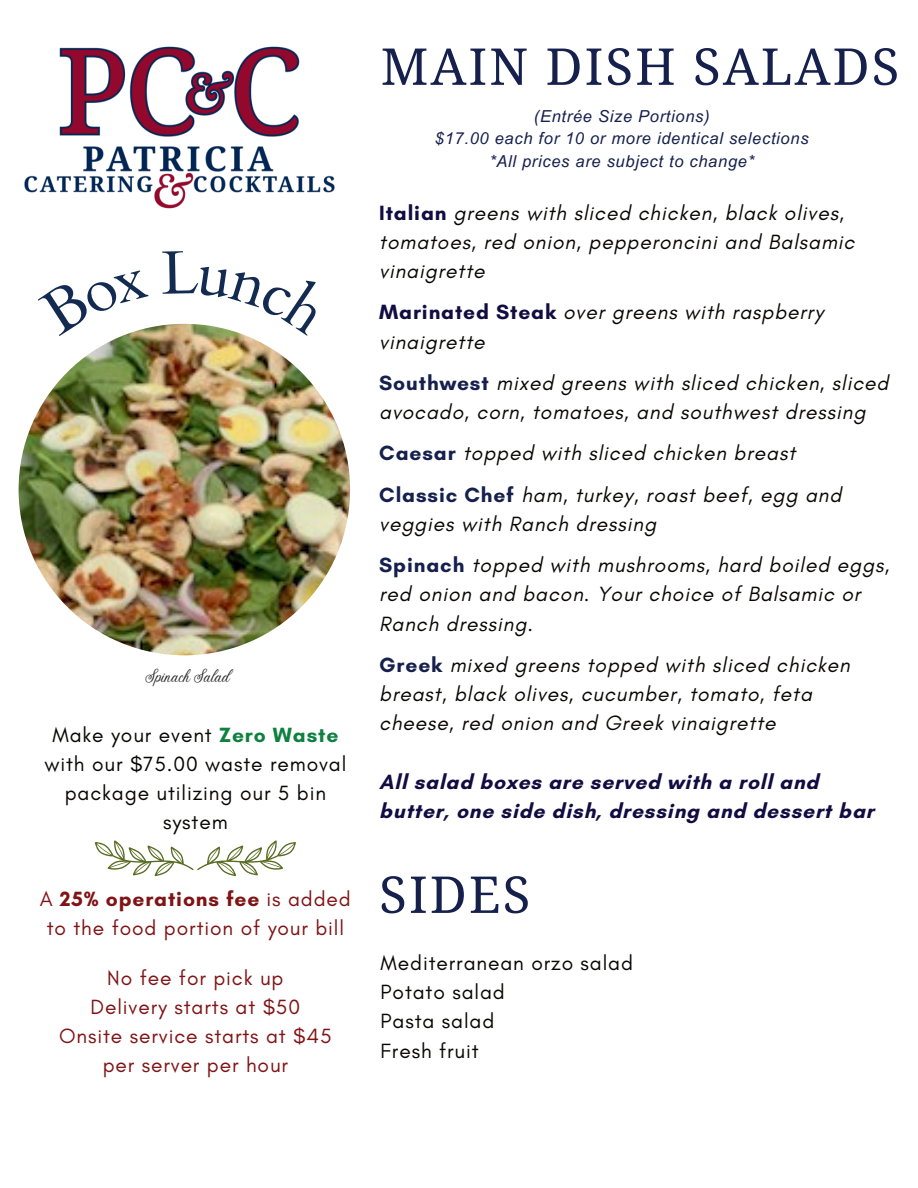
<style>
.page{position:relative;width:918px;height:1188px;background:#fff}
.page>*{position:absolute;margin:0;border:0;box-sizing:border-box;transform-origin:0 0}
.t1{font:50.85px "Noto Serif";letter-spacing:.04em;color:#16204d}
.t2{font:italic 21px/29.2px "Glacial Indifference";letter-spacing:.04em;color:#080704}
.t3{font:21px/29.2px "Glacial Indifference";letter-spacing:.04em;color:#080704}
.t4{font:21px/29.2px "Glacial Indifference";letter-spacing:.04em;color:#7f1315;text-align:center}
.t5{font:700 21px/29.2px "Glacial Indifference";letter-spacing:.04em;color:#110c41}
.t6{font:18px "Stoic";color:#2a2727}
.t7{font:italic 16.5px/22.5px "Arial MT Pro";letter-spacing:.04em;color:#16204d;text-align:center}
.s1{font-weight:700;color:#0e803f}
.s2{font-weight:700}
.s3{font-weight:700;font-style:normal;color:#110c41}
.s4{font-weight:700;font-style:normal;color:#16204d}
</style>
<div class="page">
<img style="left:24px;top:46px;width:311px;height:163px">
<img style="left:19px;top:324px;width:331px;height:331px;border-radius:50%">
<svg style="left:95px;top:840px;width:201px;height:36px"></svg>
<svg style="left:122px;top:327px;width:27px;height:9px"></svg>
<svg style="left:162px;top:323px;width:85px;height:13px"></svg>
<p class="t6" style="left:145px;top:665px;width:86px">Spinach Salad</p>
<p class="t3" style="left:44px;top:720px;width:304px;text-align:center">Make your event <span class="s1">Zero Waste </span>with our $75.00 waste removal package utilizing our 5 bin system</p>
<p class="t4" style="left:40px;top:885px;width:313px">A <span class="s2">25% operations fee</span> is added to the food portion of your bill</p>
<p class="t4" style="left:59px;top:963px;width:274px">No fee for pick up<br>Delivery starts at $50<br>Onsite service starts at $45 per server per hour</p>
<h1 class="t1" style="left:381px;top:32px;width:520px">MAIN DISH SALADS</h1>
<p class="t7" style="left:435px;top:106px;width:375px">(Entrée Size Portions)<br>$17.00 each for 10 or more identical selections *All prices are subject to change*</p>
<p class="t2" style="left:379px;top:198px;width:477px"><span class="s3">Italian</span> greens with sliced chicken, black olives, tomatoes, red onion, pepperoncini and Balsamic vinaigrette</p>
<p class="t2" style="left:379px;top:298px;width:446px"><span class="s3">Marinated Steak</span> over greens with raspberry vinaigrette</p>
<p class="t2" style="left:379px;top:369px;width:511px"><span class="s4">Southwest</span> mixed greens with sliced chicken, sliced avocado, corn, tomatoes, and southwest dressing</p>
<p class="t2" style="left:379px;top:433px;width:464px;line-height:41.2px"><span class="s4">Caesar</span> topped with sliced chicken breast<br><span class="s4">Classic Chef</span> ham, turkey, roast beef, egg and</p>
<p class="t2" style="left:379px;top:504px;width:512px;line-height:41.2px">veggies with Ranch dressing<br><span class="s4">Spinach</span> topped with mushrooms, hard boiled eggs,</p>
<p class="t2" style="left:379px;top:580px;width:483px">red onion and bacon. Your choice of Balsamic or<br>Ranch dressing.</p>
<p class="t2" style="left:379px;top:651px;width:472px"><span class="s4">Greek</span> mixed greens topped with sliced chicken breast, black olives, cucumber, tomato, feta cheese, red onion and Greek vinaigrette</p>
<p class="t5" style="left:379px;top:767px;width:496px">All salad boxes are served with a roll and butter, one side dish, dressing and dessert bar</p>
<h1 class="t1" style="left:379px;top:860px;width:153px">SIDES</h1>
<p class="t3" style="left:381px;top:949px;width:254px">Mediterranean orzo salad<br>Potato salad<br>Pasta salad<br>Fresh fruit</p>
</div>
